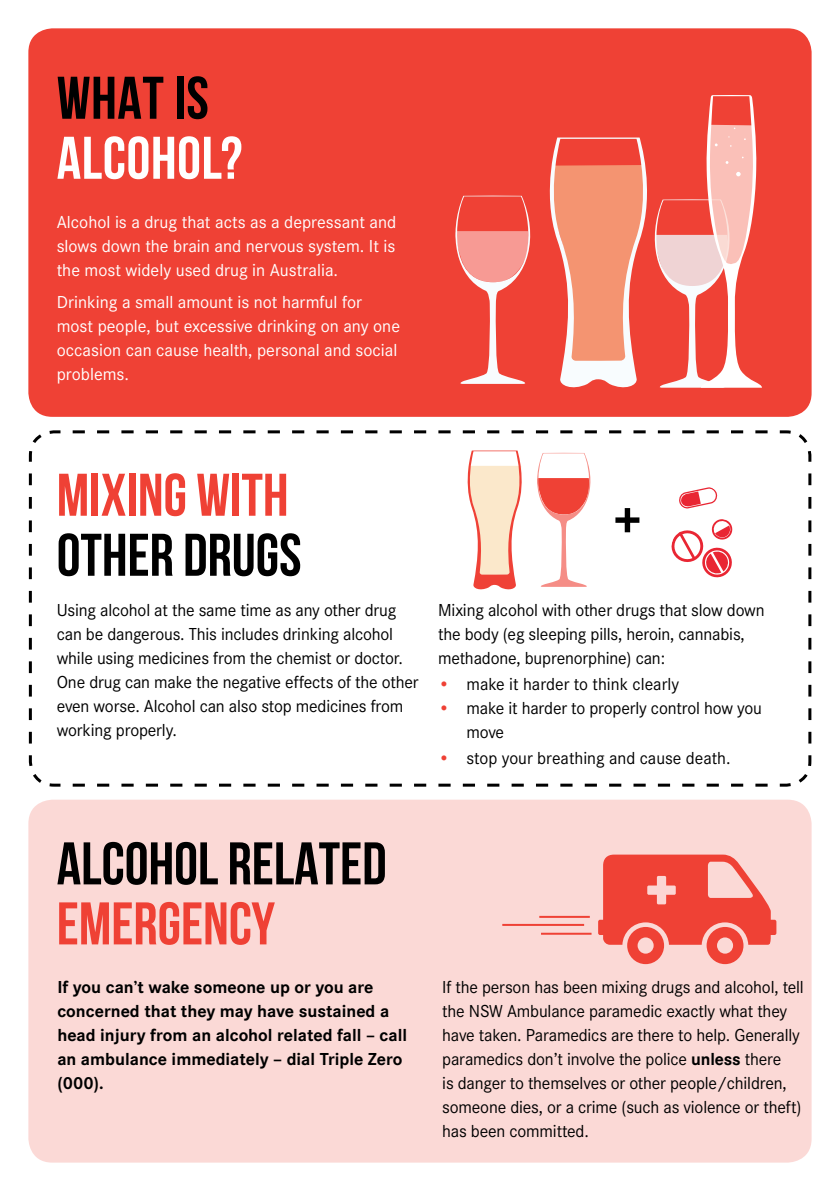
<style>
.page{position:relative;width:840px;height:1191px;background:#fff}
.page>*{position:absolute;margin:0;border:0;box-sizing:border-box;transform-origin:0 0}
.t1{font:700 69.2px "Bebas Neue";color:#000}
.t2{font:700 60px "Bebas Neue";color:#000}
.t3{font:700 60px "Bebas Neue";color:#ef4135}
.t4{font:700 60px "Bebas Neue";letter-spacing:.01em;color:#fff}
.t5{font:18px/24px "Corporate S";letter-spacing:-.01em;color:#000}
.t6{font:18px/24px "Corporate S";color:#fff;text-align:justify}
.t7{font:700 18px/24px "Corporate S";color:#000}
.s1{color:#ef4135}
.s2{font-weight:700}
</style>
<div class="page">
<div style="left:28px;top:28px;width:783px;height:389px;background:#ef4135;border-radius:24px"></div>
<div style="left:28px;top:799px;width:783px;height:363px;background:#fbd9d6;border-radius:24px"></div>
<svg style="left:28px;top:430px;width:784px;height:357px"></svg>
<svg style="left:455px;top:95px;width:306px;height:293px"></svg>
<svg style="left:663px;top:486px;width:70px;height:93px"></svg>
<svg style="left:462px;top:450px;width:134px;height:141px"></svg>
<hr style="left:539px;top:916px;width:50px;height:2px;background:#ef4135">
<hr style="left:502px;top:924px;width:81px;height:2px;background:#ef4135">
<hr style="left:540px;top:932px;width:51px;height:2px;background:#ef4135">
<svg style="left:598px;top:854px;width:178px;height:110px"></svg>
<h2 class="t2" style="left:57px;top:65px;width:153px">WHAT IS</h2>
<h2 class="t4" style="left:57px;top:125px;width:187px">ALCOHOL?</h2>
<p class="t6" style="left:57px;top:210px;width:341px">Alcohol is a drug that acts as a depressant and slows down the brain and nervous system. It is the most widely used drug in Australia.</p>
<p class="t6" style="left:57px;top:290px;width:344px;text-align:left">Drinking a small amount is not harmful for most people, but excessive drinking on any one occasion can cause health, personal and social problems.</p>
<h2 class="t3" style="left:57px;top:462px;width:233px">MIXING WITH</h2>
<h2 class="t2" style="left:57px;top:522px;width:246px">OTHER DRUGS</h2>
<h1 class="t1" style="left:613px;top:482px;width:29px">+</h1>
<p class="t5" style="left:57px;top:598px;width:363px">Using alcohol at the same time as any other drug can be dangerous. This includes drinking alcohol while using medicines from the chemist or doctor.<br>One drug can make the negative effects of the other even worse. Alcohol can also stop medicines from working properly.</p>
<p class="t5" style="left:438px;top:598px;width:328px">Mixing alcohol with other drugs that slow down the body (eg sleeping pills, heroin, cannabis, methadone, buprenorphine) can:</p>
<p class="t5" style="left:438px;top:672px;width:242px"><span class="s1">•</span> make it harder to think clearly</p>
<p class="t5" style="left:466px;top:696px;width:297px;text-indent:-28px"><span class="s1">•</span> make it harder to properly control how you move</p>
<p class="t5" style="left:438px;top:746px;width:294px"><span class="s1">•</span> stop your breathing and cause death.</p>
<h2 class="t2" style="left:57px;top:830px;width:331px">ALCOHOL RELATED</h2>
<h2 class="t3" style="left:57px;top:890px;width:220px">EMERGENCY</h2>
<p class="t7" style="left:57px;top:975px;width:351px">If you can’t wake someone up or you are concerned that they may have sustained a head injury from an alcohol related fall – call an ambulance immediately – dial Triple Zero (000).</p>
<p class="t5" style="left:442px;top:974px;width:363px">If the person has been mixing drugs and alcohol, tell the NSW Ambulance paramedic exactly what they have taken. Paramedics are there to help. Generally paramedics don’t involve the police <span class="s2">unless</span> there<br>is danger to themselves or other people/children, someone dies, or a crime (such as violence or theft) has been committed.</p>
</div>
